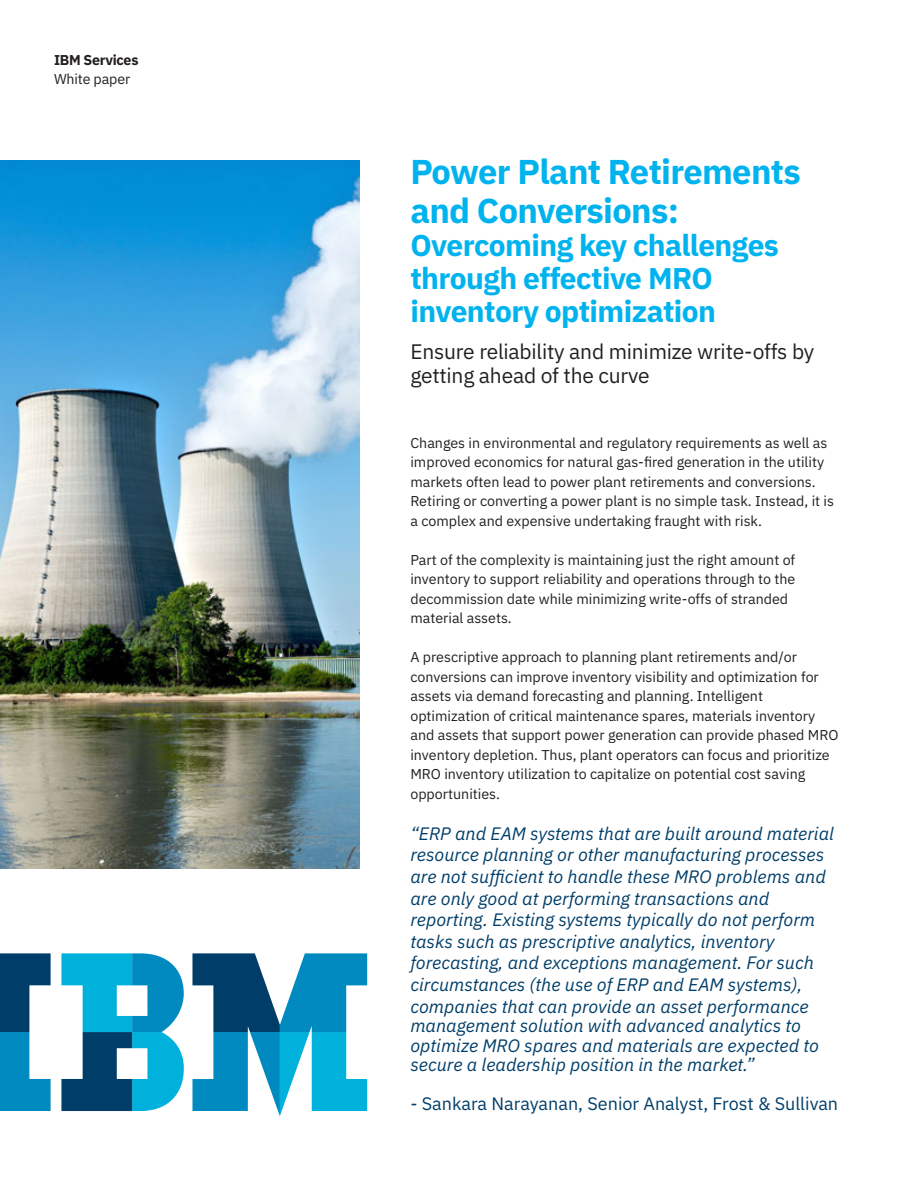
<style>
.page{position:relative;width:918px;height:1188px;background:#fff}
.page>*{position:absolute;margin:0;border:0;box-sizing:border-box;transform-origin:0 0}
._1A_title__color{font:700 34.5px/39px "IBM Plex Sans";letter-spacing:-.02em;color:#00b3ee}
._1A_title__color-2{font:700 30px/33px "IBM Plex Sans";letter-spacing:-.02em;color:#00b3ee}
._1A_title__color-3{font:21px/24px "IBM Plex Sans";letter-spacing:-.01em;color:#231f20}
._2C_body{font:italic 18px/21.6px "IBM Plex Sans";color:#003e69}
._2C_body-2{font:18px "IBM Plex Sans";color:#003e69}
._2C_body-3{font:14.25px/19.5px "IBM Plex Sans";color:#231f20}
._2A_head__color{font:14.25px/19.5px "IBM Plex Sans";color:#231f20}
._0A_business_unit{font:700 14.25px "IBM Plex Sans";letter-spacing:-.02em;color:#231f20}
._0A_collateral_type{font:14.25px "IBM Plex Sans";letter-spacing:-.01em;color:#231f20}
</style>
<div class="page">
<svg style="left:0;top:953px;width:51px;height:158px"></svg>
<svg style="left:192px;top:953px;width:175px;height:163px"></svg>
<svg style="left:61px;top:953px;width:123px;height:158px"></svg>
<img style="left:0;top:160px;width:360px;height:708px">
<p class="_0A_business_unit" style="left:54px;top:49px;width:86px">IBM Services</p>
<p class="_0A_collateral_type" style="left:54px;top:68px;width:78px">White paper</p>
<p class="_1A_title__color" style="left:410px;top:149px;width:392px">Power Plant Retirements and Conversions:</p>
<p class="_1A_title__color-2" style="left:410px;top:226px;width:370px">Overcoming key challenges through effective MRO inventory optimization</p>
<p class="_1A_title__color-3" style="left:410px;top:338px;width:405px">Ensure reliability and minimize write-offs by getting ahead of the curve</p>
<p class="_2C_body-3" style="left:410px;top:432px;width:425px">Changes in environmental and regulatory requirements as well as improved economics for natural gas-fired generation in the utility markets often lead to power plant retirements and conversions.<br>Retiring or converting a power plant is no simple task. Instead, it is a complex and expensive undertaking fraught with risk.</p>
<p class="_2C_body-3" style="left:410px;top:549px;width:387px">Part of the complexity is maintaining just the right amount of inventory to support reliability and operations through to the decommission date while minimizing write-offs of stranded material assets.</p>
<p class="_2A_head__color" style="left:410px;top:646px;width:430px">A prescriptive approach to planning plant retirements and/or conversions can improve inventory visibility and optimization for assets via demand forecasting and planning. Intelligent optimization of critical maintenance spares, materials inventory and assets that support power generation can provide phased MRO inventory depletion. Thus, plant operators can focus and prioritize MRO inventory utilization to capitalize on potential cost saving opportunities.</p>
<p class="_2C_body" style="left:410px;top:821px;width:425px">“ERP and EAM systems that are built around material resource planning or other manufacturing processes are not sufficient to handle these MRO problems and are only good at performing transactions and reporting. Existing systems typically do not perform tasks such as prescriptive analytics, inventory forecasting, and exceptions management. For such circumstances (the use of ERP and EAM systems), companies that can provide an asset performance</p>
<p class="_2C_body" style="left:410px;top:1014px;width:410px;line-height:19.5px">management solution with advanced analytics to optimize MRO spares and materials are expected to secure a leadership position in the market.”</p>
<p class="_2C_body-2" style="left:410px;top:1090px;width:429px">- Sankara Narayanan, Senior Analyst, Frost &amp; Sullivan</p>
</div>
